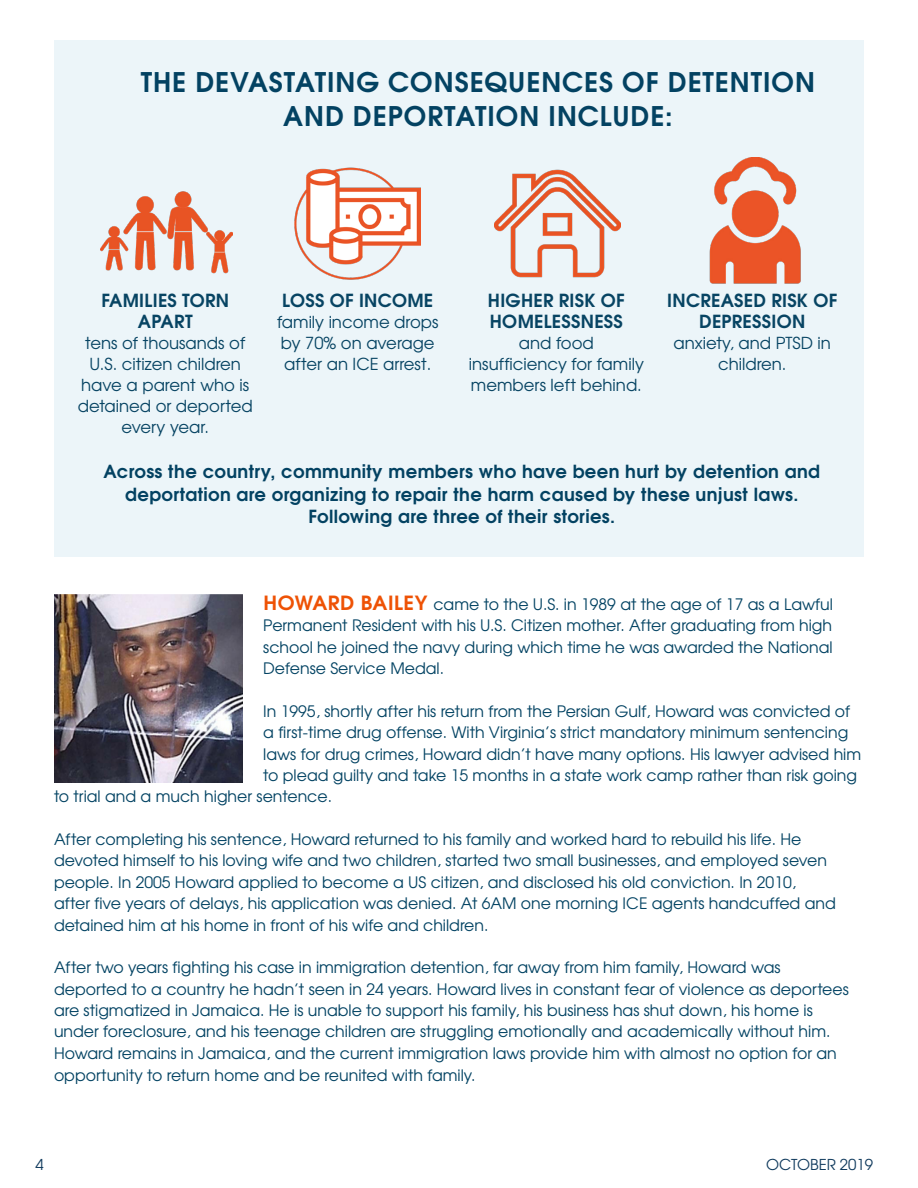
<style>
.page{position:relative;width:918px;height:1188px;background:#fff}
.page>*{position:absolute;margin:0;border:0;box-sizing:border-box;transform-origin:0 0}
.t1{font:700 27px/34.5px "Te X Gyre Adventor";letter-spacing:.035em;color:#034262;text-align:center}
.t2{font:700 18px/22.5px "Te X Gyre Adventor";letter-spacing:.02em;color:#034262;text-align:center}
.t3{font:700 18px/21px "Te X Gyre Adventor";letter-spacing:.015em;color:#074463;text-align:center}
.t4{font:16.5px/21px "Te X Gyre Adventor";color:#074463;text-align:center}
.t5{font:15.75px/21.3px "Te X Gyre Adventor";color:#034363}
.t6{font:15px "Te X Gyre Adventor";color:#103a5d}
.s1{font-weight:700;font-size:19.5px;color:#ee5205}
</style>
<div class="page">
<div style="left:54px;top:40px;width:810px;height:517px;background:#ecf5f9"></div>
<img style="left:101px;top:191px;width:131px;height:83px">
<img style="left:295px;top:167px;width:126px;height:113px">
<img style="left:494px;top:169px;width:126px;height:109px">
<img style="left:709px;top:157px;width:92px;height:127px">
<img style="left:54px;top:594px;width:189px;height:189px">
<p class="t1" style="left:141px;top:62px;width:676px">THE DEVASTATING CONSEQUENCES OF DETENTION<br>AND DEPORTATION INCLUDE:</p>
<p class="t3" style="left:101px;top:288px;width:129px">FAMILIES TORN<br>APART</p>
<p class="t4" style="left:78px;top:332px;width:176px">tens of thousands of<br>U.S. citizen children have a parent who is detained or deported every year.</p>
<p class="t3" style="left:282px;top:288px;width:153px">LOSS OF INCOME</p>
<p class="t4" style="left:277px;top:311px;width:163px;text-align:left">family income drops by 70% on average after an ICE arrest.</p>
<p class="t3" style="left:488px;top:288px;width:139px;text-align:left">HIGHER RISK OF<br>HOMELESSNESS</p>
<p class="t4" style="left:469px;top:332px;width:176px">and food insufficiency for family members left behind.</p>
<p class="t3" style="left:667px;top:288px;width:172px">INCREASED RISK OF<br>DEPRESSION</p>
<p class="t4" style="left:674px;top:332px;width:159px">anxiety, and PTSD in children.</p>
<p class="t2" style="left:104px;top:459px;width:718px">Across the country, community members who have been hurt by detention and deportation are organizing to repair the harm caused by these unjust laws.<br>Following are three of their stories.</p>
<p class="t5" style="left:263px;top:592px;width:571px;text-align:justify"><span class="s1">HOWARD BAILEY</span> came to the U.S. in 1989 at the age of 17 as a Lawful Permanent Resident with his U.S. Citizen mother. After graduating from high school he joined the navy during which time he was awarded the National Defense Service Medal.</p>
<p class="t5" style="left:263px;top:699px;width:588px">In 1995, shortly after his return from the Persian Gulf, Howard was convicted of</p>
<p class="t5" style="left:263px;top:721px;width:587px">a first-time drug offense. With Virginia’s strict mandatory minimum sentencing</p>
<p class="t5" style="left:263px;top:742px;width:599px">laws for drug crimes, Howard didn’t have many options. His lawyer advised him</p>
<p class="t5" style="left:263px;top:763px;width:595px">to plead guilty and take 15 months in a state work camp rather than risk going</p>
<p class="t5" style="left:54px;top:785px;width:280px">to trial and a much higher sentence.</p>
<p class="t5" style="left:54px;top:828px;width:783px">After completing his sentence, Howard returned to his family and worked hard to rebuild his life. He devoted himself to his loving wife and two children, started two small businesses, and employed seven people. In 2005 Howard applied to become a US citizen, and disclosed his old conviction. In 2010, after five years of delays, his application was denied. At 6AM one morning ICE agents handcuffed and detained him at his home in front of his wife and children.</p>
<p class="t5" style="left:54px;top:956px;width:796px">After two years fighting his case in immigration detention, far away from him family, Howard was deported to a country he hadn’t seen in 24 years. Howard lives in constant fear of violence as deportees are stigmatized in Jamaica. He is unable to support his family, his business has shut down, his home is under foreclosure, and his teenage children are struggling emotionally and academically without him.<br>Howard remains in Jamaica, and the current immigration laws provide him with almost no option for an opportunity to return home and be reunited with family.</p>
<p class="t6" style="left:36px;top:1153px;width:10px">4</p>
<p class="t6" style="left:766px;top:1153px;width:109px">OCTOBER 2019</p>
</div>
